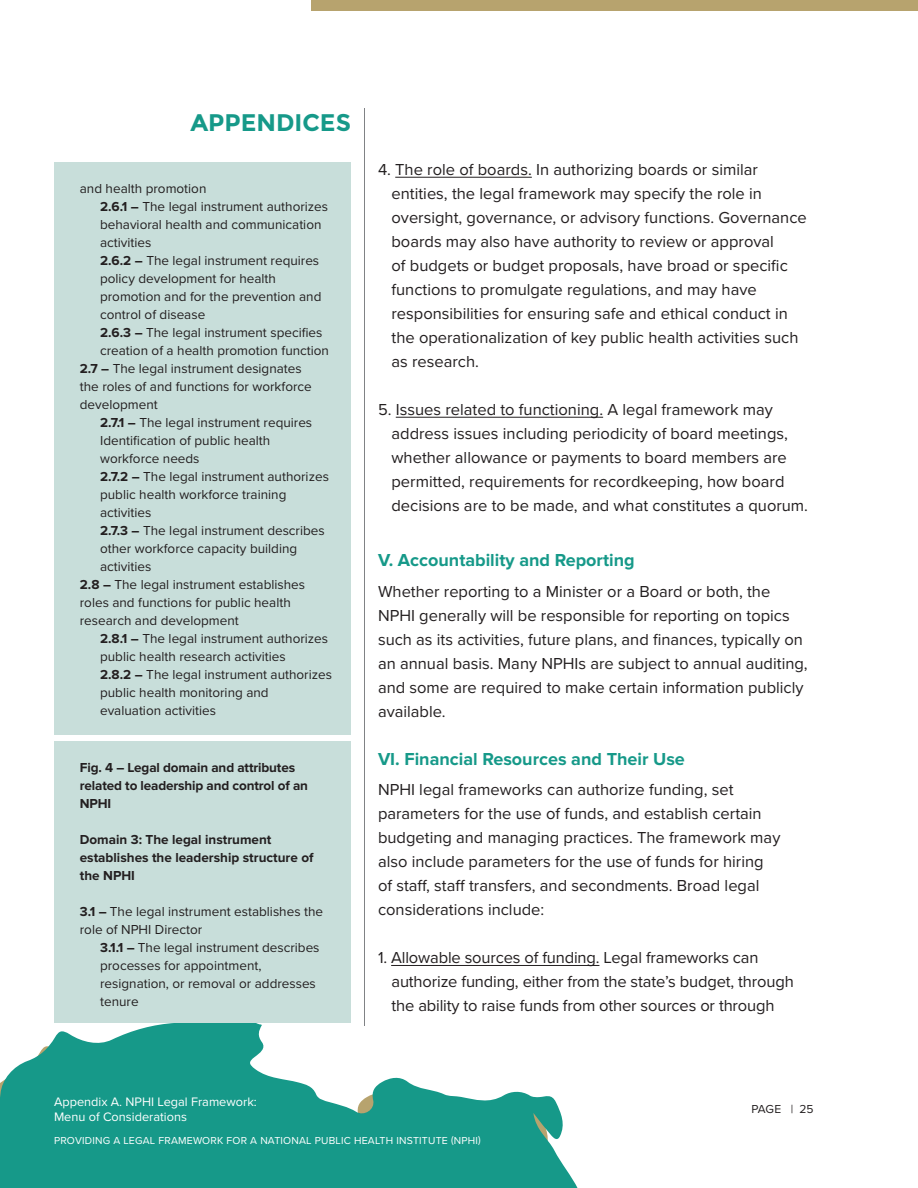
<style>
.page{position:relative;width:918px;height:1188px;background:#fff}
.page>*{position:absolute;margin:0;border:0;box-sizing:border-box;transform-origin:0 0}
.t1{font:700 24px "Montserrat";color:#169989}
.t2{font:700 18px "Proxima Nova";color:#169989}
.t3{font:16.5px/24px "Proxima Nova";color:#231f20}
.t4{font:13.5px/18px "Proxima Nova";color:#231f20}
.t5{font:700 13.5px/18px "Proxima Nova";color:#231f20}
.t6{font:12.75px/15px "Proxima Nova";color:#fff}
.t7{font:12px "Proxima Nova";letter-spacing:-.01em;color:#231f20}
.t8{font:10.5px "Proxima Nova";letter-spacing:.02em;color:#fff}
.s1{font-weight:700}
</style>
<div class="page">
<svg style="left:0;top:1023px;width:578px;height:165px;fill:#169989"></svg>
<hr style="left:364px;top:108px;width:1px;height:918px;background:#808285">
<div style="left:311px;top:0;width:607px;height:11px;background:#b7a36e"></div>
<div style="left:54px;top:162px;width:297px;height:572px;background:#c8deda"></div>
<hr style="left:395px;top:177px;width:137px;height:1px;background:#231f20">
<hr style="left:396px;top:417px;width:207px;height:1px;background:#231f20">
<hr style="left:391px;top:965px;width:208px;height:1px;background:#231f20">
<div style="left:54px;top:741px;width:297px;height:282px;background:#c8deda"></div>
<h1 class="t1" style="left:190px;top:108px;width:162px">APPENDICES</h1>
<p class="t4" style="left:80px;top:180px;width:128px">and health promotion</p>
<p class="t4" style="left:100px;top:198px;width:230px"><span class="s1">2.6.1 –</span> The legal instrument authorizes</p>
<p class="t4" style="left:100px;top:216px;width:223px">behavioral health and communication</p>
<p class="t4" style="left:100px;top:234px;width:53px">activities</p>
<p class="t4" style="left:100px;top:252px;width:221px"><span class="s1">2.6.2 –</span> The legal instrument requires</p>
<p class="t4" style="left:100px;top:270px;width:177px">policy development for health</p>
<p class="t4" style="left:100px;top:288px;width:223px">promotion and for the prevention and</p>
<p class="t4" style="left:100px;top:306px;width:107px">control of disease</p>
<p class="t4" style="left:100px;top:324px;width:224px"><span class="s1">2.6.3 –</span> The legal instrument specifies</p>
<p class="t4" style="left:100px;top:342px;width:230px">creation of a health promotion function</p>
<p class="t4" style="left:80px;top:360px;width:223px"><span class="s1">2.7 –</span> The legal instrument designates</p>
<p class="t4" style="left:80px;top:378px;width:233px">the roles of and functions for workforce</p>
<p class="t4" style="left:80px;top:396px;width:80px">development</p>
<p class="t4" style="left:100px;top:414px;width:214px"><span class="s1">2.7.1 –</span> The legal instrument requires</p>
<p class="t4" style="left:100px;top:432px;width:172px">Identification of public health</p>
<p class="t4" style="left:100px;top:450px;width:101px">workforce needs</p>
<p class="t4" style="left:100px;top:468px;width:230px"><span class="s1">2.7.2 –</span> The legal instrument authorizes</p>
<p class="t4" style="left:100px;top:486px;width:188px">public health workforce training</p>
<p class="t4" style="left:100px;top:504px;width:53px">activities</p>
<p class="t4" style="left:100px;top:522px;width:226px"><span class="s1">2.7.3 –</span> The legal instrument describes</p>
<p class="t4" style="left:100px;top:540px;width:199px">other workforce capacity building</p>
<p class="t4" style="left:100px;top:558px;width:53px">activities</p>
<p class="t4" style="left:80px;top:576px;width:227px"><span class="s1">2.8 –</span> The legal instrument establishes</p>
<p class="t4" style="left:80px;top:594px;width:212px">roles and functions for public health</p>
<p class="t4" style="left:80px;top:612px;width:160px">research and development</p>
<p class="t4" style="left:100px;top:630px;width:230px"><span class="s1">2.8.1 –</span> The legal instrument authorizes</p>
<p class="t4" style="left:100px;top:648px;width:187px">public health research activities</p>
<p class="t4" style="left:100px;top:666px;width:233px"><span class="s1">2.8.2 –</span> The legal instrument authorizes</p>
<p class="t4" style="left:100px;top:684px;width:170px">public health monitoring and</p>
<p class="t4" style="left:100px;top:702px;width:117px">evaluation activities</p>
<p class="t5" style="left:80px;top:760px;width:230px">Fig. 4 – Legal domain and attributes related to leadership and control of an<br>NPHI</p>
<p class="t5" style="left:80px;top:832px;width:235px">Domain 3: The legal instrument establishes the leadership structure of the NPHI</p>
<p class="t4" style="left:80px;top:903px;width:245px"><span class="s1">3.1 –</span> The legal instrument establishes the role of NPHI Director</p>
<p class="t4" style="left:100px;top:939px;width:221px"><span class="s1">3.1.1 –</span> The legal instrument describes processes for appointment, resignation, or removal or addresses tenure</p>
<p class="t3" style="left:391px;top:158px;width:417px;text-indent:-13px">4. The role of boards. In authorizing boards or similar entities, the legal framework may specify the role in oversight, governance, or advisory functions. Governance boards may also have authority to review or approval<br>of budgets or budget proposals, have broad or specific functions to promulgate regulations, and may have responsibilities for ensuring safe and ethical conduct in the operationalization of key public health activities such as research.</p>
<p class="t3" style="left:391px;top:398px;width:418px;text-indent:-13px">5. Issues related to functioning. A legal framework may address issues including periodicity of board meetings, whether allowance or payments to board members are permitted, requirements for recordkeeping, how board decisions are to be made, and what constitutes a quorum.</p>
<p class="t2" style="left:378px;top:549px;width:258px">V. Accountability and Reporting</p>
<p class="t3" style="left:378px;top:579px;width:431px">Whether reporting to a Minister or a Board or both, the NPHI generally will be responsible for reporting on topics such as its activities, future plans, and finances, typically on an annual basis. Many NPHIs are subject to annual auditing, and some are required to make certain information publicly available.</p>
<p class="t2" style="left:378px;top:748px;width:308px">VI. Financial Resources and Their Use</p>
<p class="t3" style="left:378px;top:778px;width:404px">NPHI legal frameworks can authorize funding, set parameters for the use of funds, and establish certain budgeting and managing practices. The framework may also include parameters for the use of funds for hiring of staff, staff transfers, and secondments. Broad legal considerations include:</p>
<p class="t3" style="left:391px;top:946px;width:404px;text-indent:-13px">1. Allowable sources of funding. Legal frameworks can authorize funding, either from the state’s budget, through the ability to raise funds from other sources or through</p>
<p class="t6" style="left:54px;top:1094px;width:204px">Appendix A. NPHI Legal Framework:<br>Menu of Considerations</p>
<p class="t7" style="left:752px;top:1102px;width:64px">PAGE | 25</p>
<p class="t8" style="left:54px;top:1135px;width:428px">PROVIDING A LEGAL FRAMEWORK FOR A NATIONAL PUBLIC HEALTH INSTITUTE (NPHI)</p>
</div>
